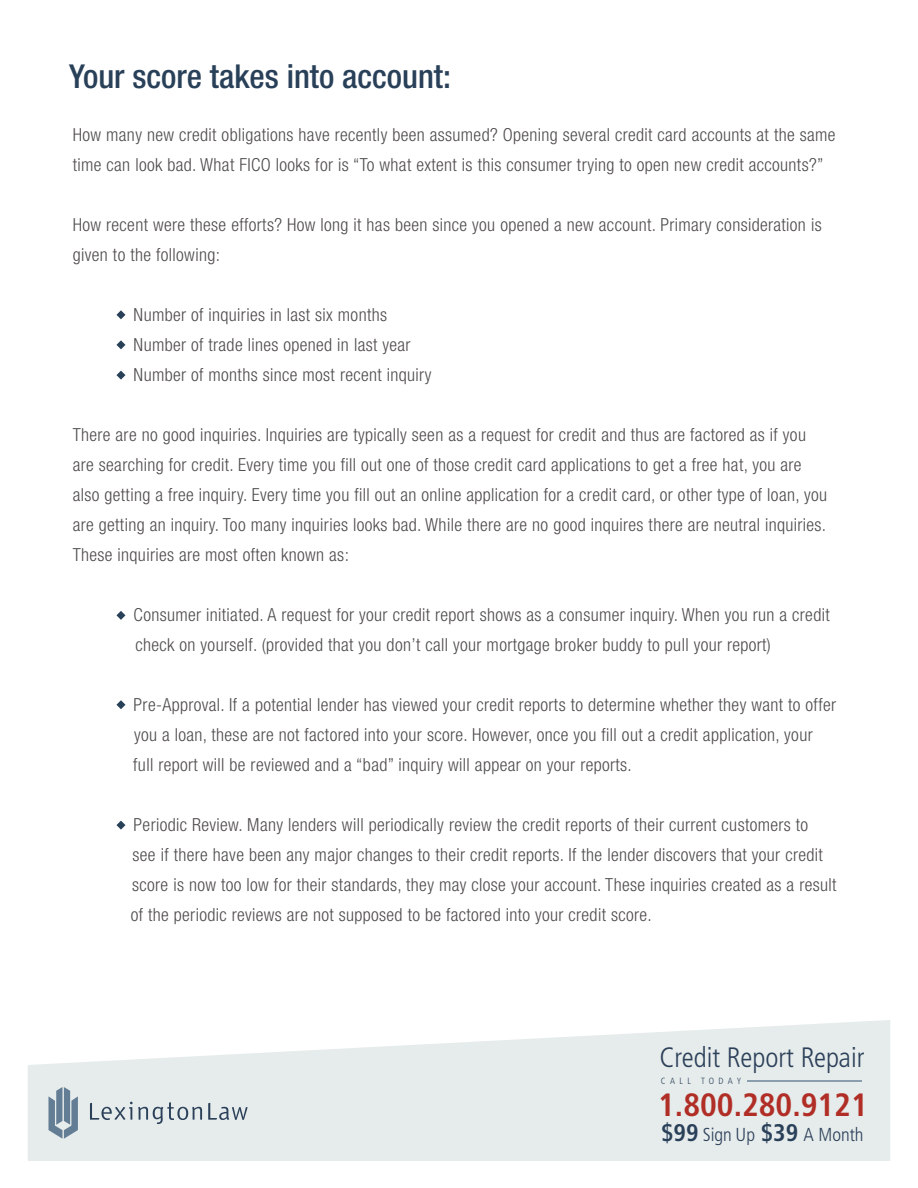
<style>
.page{position:relative;width:918px;height:1188px;background:#fff}
.page>*{position:absolute;margin:0;border:0;box-sizing:border-box;transform-origin:0 0}
.t1{font:500 condensed 33px "Helvetica Neue";color:#294059}
.t2{font:700 condensed 32.25px "Frutiger";color:#b02e26}
.t3{font:300 condensed 28.05px "Frutiger";color:#2b4059}
.t4{font:300 condensed 18.75px "Frutiger";color:#2b4059}
.t5{font:300 condensed 18px/30px "Helvetica Neue";letter-spacing:.02em;color:#231f20}
.t6{font:300 condensed 9px "Frutiger";letter-spacing:.48em;color:#2b4059}
.s1{font-weight:700;font-size:24px;color:#294059}
</style>
<div class="page">
<svg style="left:28px;top:1020px;width:862px;height:141px;fill:#e6ebeb"></svg>
<svg style="left:48px;top:1087px;width:30px;height:52px"></svg>
<svg style="left:208px;top:1103px;width:40px;height:17px"></svg>
<svg style="left:90px;top:1102px;width:112px;height:22px"></svg>
<hr style="left:748px;top:1081px;width:114px;height:1px;background:#8a9ead">
<svg style="left:116px;top:310px;width:9px;height:9px"></svg>
<svg style="left:116px;top:340px;width:9px;height:9px"></svg>
<svg style="left:116px;top:371px;width:9px;height:9px"></svg>
<svg style="left:116px;top:611px;width:9px;height:9px"></svg>
<svg style="left:116px;top:700px;width:9px;height:9px"></svg>
<svg style="left:116px;top:821px;width:9px;height:9px"></svg>
<p class="t1" style="left:69px;top:56px;width:383px">Your score takes into account:</p>
<p class="t5" style="left:73px;top:120px;width:764px">How many new credit obligations have recently been assumed? Opening several credit card accounts at the same time can look bad. What FICO looks for is “To what extent is this consumer trying to open new credit accounts?”</p>
<p class="t5" style="left:73px;top:210px;width:750px">How recent were these efforts? How long it has been since you opened a new account. Primary consideration is given to the following:</p>
<p class="t5" style="left:134px;top:300px;width:299px">Number of inquiries in last six months<br>Number of trade lines opened in last year<br>Number of months since most recent inquiry</p>
<p class="t5" style="left:73px;top:420px;width:756px">There are no good inquiries. Inquiries are typically seen as a request for credit and thus are factored as if you are searching for credit. Every time you fill out one of those credit card applications to get a free hat, you are also getting a free inquiry. Every time you fill out an online application for a credit card, or other type of loan, you are getting an inquiry. Too many inquiries looks bad. While there are no good inquires there are neutral inquiries.<br>These inquiries are most often known as:</p>
<p class="t5" style="left:134px;top:600px;width:698px">Consumer initiated. A request for your credit report shows as a consumer inquiry. When you run a credit check on yourself. (provided that you don’t call your mortgage broker buddy to pull your report)</p>
<p class="t5" style="left:133px;top:690px;width:704px">Pre-Approval. If a potential lender has viewed your credit reports to determine whether they want to offer you a loan, these are not factored into your score. However, once you fill out a credit application, your full report will be reviewed and a “bad” inquiry will appear on your reports.</p>
<p class="t5" style="left:131px;top:810px;width:707px">Periodic Review. Many lenders will periodically review the credit reports of their current customers to<br>see if there have been any major changes to their credit reports. If the lender discovers that your credit score is now too low for their standards, they may close your account. These inquiries created as a result of the periodic reviews are not supposed to be factored into your credit score.</p>
<h3 class="t3" style="left:659px;top:1042px;width:207px">Credit Report Repair</h3>
<p class="t6" style="left:661px;top:1076px;width:82px">CALL TODAY</p>
<p class="t4" style="left:661px;top:1124px;width:204px"><span class="s1">$99</span> Sign Up <span class="s1">$39</span> A Month</p>
<h2 class="t2" style="left:658px;top:1086px;width:211px">1.800.280.9121</h2>
</div>
